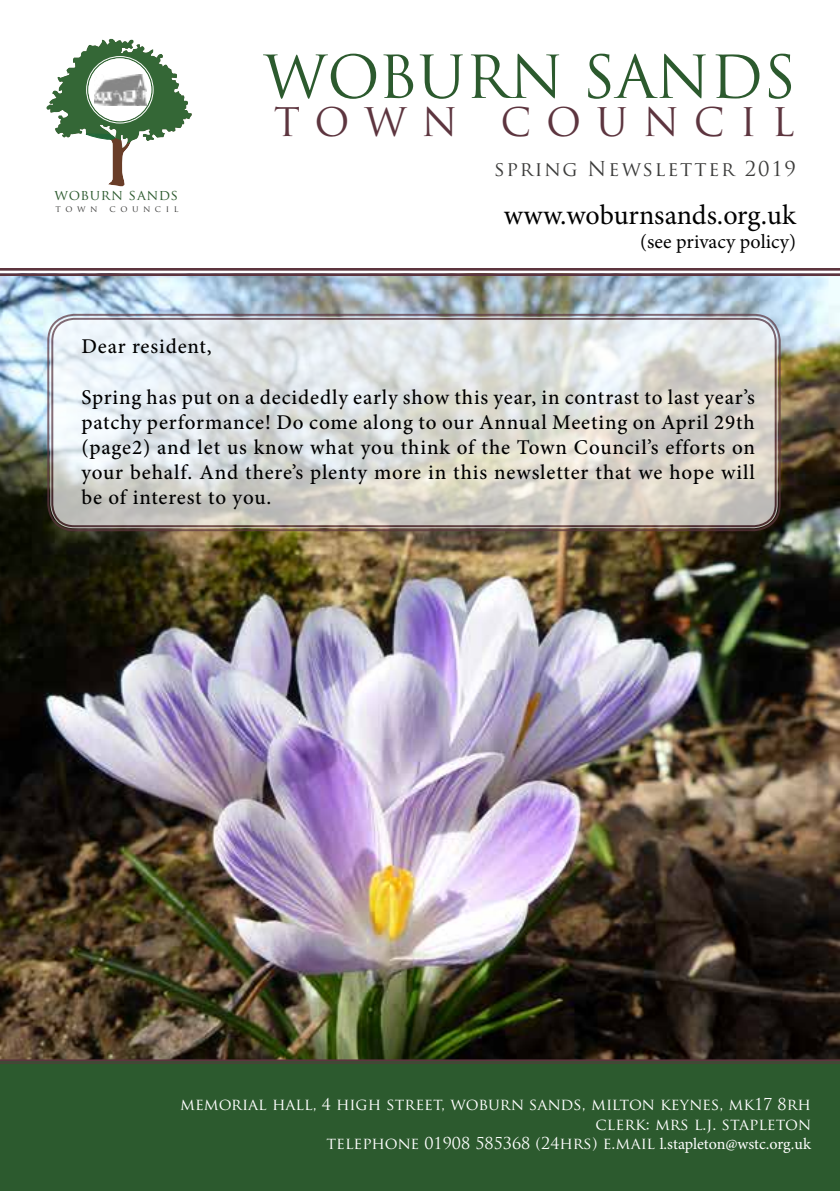
<style>
.page{position:relative;width:840px;height:1191px;background:#fff}
.page>*{position:absolute;margin:0;border:0;box-sizing:border-box;transform-origin:0 0}
.t1{font:57.6px "Trajan Pro";color:#2c5a2e}
.t2{font:38.4px "Trajan Pro";letter-spacing:.39em;color:#5d353f}
.t3{font:28px "Minion Pro";letter-spacing:-.005em;color:#000}
.t4{font:500 21px/25.2px "Minion Pro";letter-spacing:.04em;color:#000;text-align:justify}
.t5{font:20px "Trajan Pro";letter-spacing:.09em;color:#3c3c3b}
.t6{font:20px "Minion Pro";color:#000}
.t7{font:16px/19.2px "Trajan Pro";color:#fff;text-align:right}
.t8{font:14.2px "Trajan Pro";letter-spacing:.05em;color:#2c5a2e}
.t9{font:8.8px "Trajan Pro";letter-spacing:.515em;color:#3c3c3b}
.s1{font-family:"Minion Pro"}
</style>
<div class="page">
<img style="left:0;top:277px;width:839px;height:781px">
<svg style="left:0;top:273px;width:839px;height:4px;background:#73606b"></svg>
<svg style="left:0;top:268px;width:839px;height:3px;background:#6e4b54"></svg>
<svg style="left:46px;top:39px;width:145px;height:147px"></svg>
<div style="left:88px;top:58px;width:63px;height:63px;background:#fff;border-radius:50%"></div>
<div style="left:86px;top:56px;width:67px;height:67px;border:1px solid #fff;border-radius:50%"></div>
<div style="left:88px;top:58px;width:63px;height:63px;border:2px solid #fff;border-radius:50%"></div>
<img style="left:94px;top:75px;width:52px;height:31px">
<svg style="left:0;top:1058px;width:839px;height:4px;background:#46372f"></svg>
<div style="left:0;top:1062px;width:839px;height:129px;background:#2c5a2e"></div>
<svg style="left:50px;top:317px;width:727px;height:211px;background:#dadbd8"></svg>
<div style="left:47px;top:314px;width:733px;height:217px;border:2px solid #5d353f;border-radius:26px"></div>
<div style="left:51px;top:318px;width:725px;height:209px;border:2px solid #5d353f;border-radius:22px"></div>
<p class="t8" style="left:54px;top:186px;width:125px">woburn sands</p>
<p class="t9" style="left:56px;top:203px;width:43px">town</p>
<p class="t9" style="left:109px;top:203px;width:70px">council</p>
<h1 class="t1" style="left:263px;top:40px;width:533px">WOBURN SANDS</h1>
<h2 class="t2" style="left:274px;top:98px;width:522px">TOWN COUNCIL</h2>
<p class="t5" style="left:494px;top:156px;width:303px">spring Newsletter 2019</p>
<h3 class="t3" style="left:503px;top:196px;width:293px">www.woburnsands.org.uk</h3>
<p class="t6" style="left:640px;top:228px;width:157px">(see privacy policy)</p>
<p class="t4" style="left:81px;top:334px;width:132px">Dear resident,</p>
<p class="t4" style="left:81px;top:384px;width:674px">Spring has put on a decidedly early show this year, in contrast to last year’s patchy performance! Do come along to our Annual Meeting on April 29th (page2) and let us know what you think of the Town Council’s efforts on your behalf. And there’s plenty more in this newsletter that we hope will be of interest to you.</p>
<p class="t7" style="left:180px;top:1095px;width:632px">memorial hall, 4 high street, woburn sands, milton keynes, mk17 8rh clerk: mrs l.j. stapleton<br>telephone 01908 585368 (24hrs) e.mail <span class="s1">l.stapleton@wstc.org.uk</span></p>
</div>
